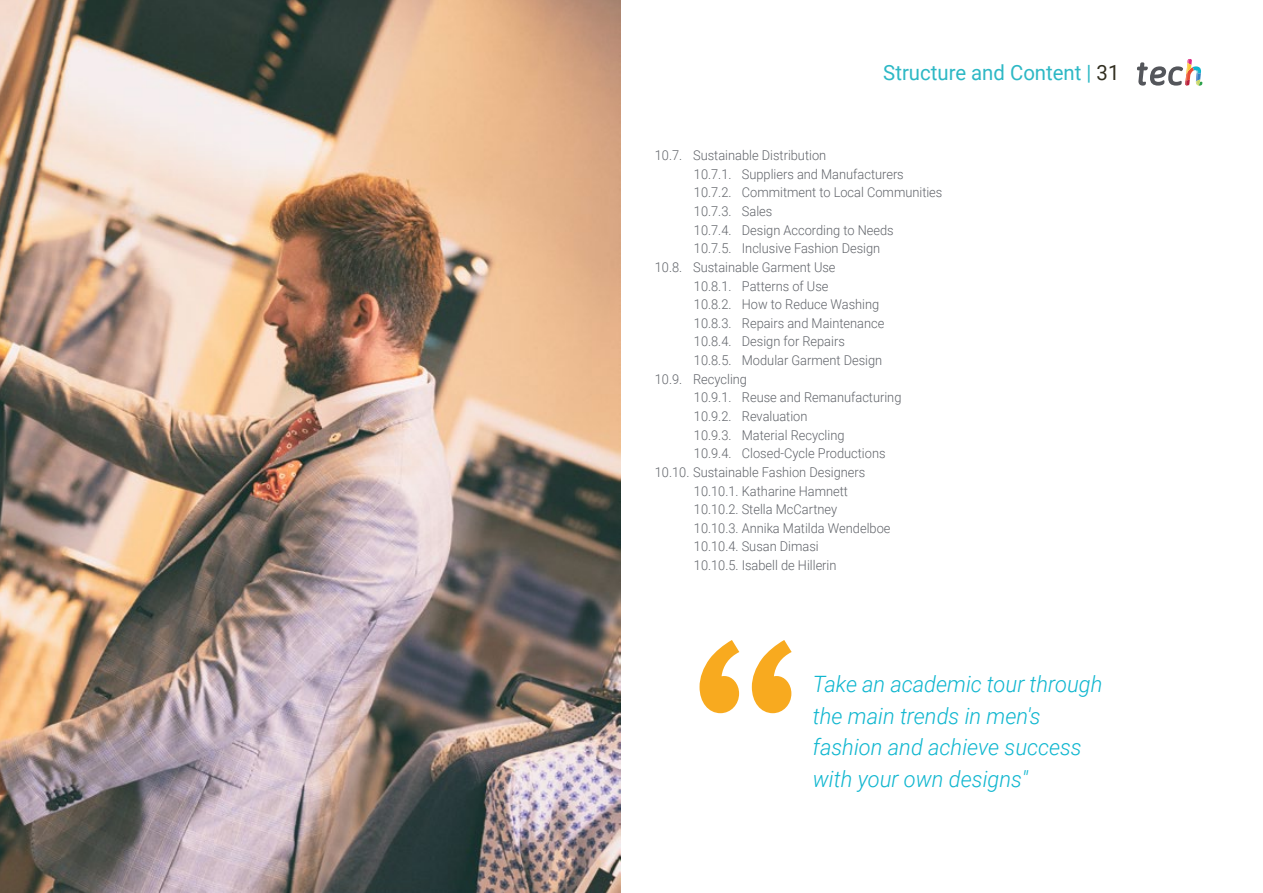
<style>
.page{position:relative;width:1263px;height:893px;background:#fff}
.page>*{position:absolute;margin:0;border:0;box-sizing:border-box;transform-origin:0 0}
.t1{font:italic 300 22.5px/31.5px "Roboto";color:#0fb6cf}
.t2{font:21px "Roboto";color:#2db8c5}
.t3{font:300 13.5px "Roboto";color:#61646a;scale:.95 1}
.s1{color:#312e20}
</style>
<div class="page">
<svg style="left:1137px;top:59px;width:65px;height:27px"></svg>
<img style="left:0;top:0;width:621px;height:893px">
<svg style="left:699px;top:640px;width:93px;height:73px"></svg>
<h2 class="t2" style="left:883px;top:57px;width:238px">Structure and Content | <span class="s1">31</span></h2>
<p class="t3" style="left:655px;top:146px;width:182px">10.7. Sustainable Distribution</p>
<p class="t3" style="left:694px;top:165px;width:222px">10.7.1. Suppliers and Manufacturers</p>
<p class="t3" style="left:694px;top:183px;width:263px">10.7.2. Commitment to Local Communities</p>
<p class="t3" style="left:694px;top:202px;width:84px">10.7.3. Sales</p>
<p class="t3" style="left:694px;top:220px;width:212px">10.7.4. Design According to Needs</p>
<p class="t3" style="left:694px;top:239px;width:198px">10.7.5. Inclusive Fashion Design</p>
<p class="t3" style="left:655px;top:258px;width:192px">10.8. Sustainable Garment Use</p>
<p class="t3" style="left:694px;top:276px;width:143px">10.8.1. Patterns of Use</p>
<p class="t3" style="left:694px;top:295px;width:197px">10.8.2. How to Reduce Washing</p>
<p class="t3" style="left:694px;top:314px;width:202px">10.8.3. Repairs and Maintenance</p>
<p class="t3" style="left:694px;top:332px;width:160px">10.8.4. Design for Repairs</p>
<p class="t3" style="left:694px;top:351px;width:200px">10.8.5. Modular Garment Design</p>
<p class="t3" style="left:655px;top:369px;width:99px">10.9. Recycling</p>
<p class="t3" style="left:694px;top:388px;width:220px">10.9.1. Reuse and Remanufacturing</p>
<p class="t3" style="left:694px;top:407px;width:121px">10.9.2. Revaluation</p>
<p class="t3" style="left:694px;top:425px;width:160px">10.9.3. Material Recycling</p>
<p class="t3" style="left:694px;top:444px;width:203px">10.9.4. Closed-Cycle Productions</p>
<p class="t3" style="left:655px;top:463px;width:223px">10.10. Sustainable Fashion Designers</p>
<p class="t3" style="left:694px;top:481px;width:164px">10.10.1. Katharine Hamnett</p>
<p class="t3" style="left:694px;top:500px;width:152px">10.10.2. Stella McCartney</p>
<p class="t3" style="left:694px;top:518px;width:208px">10.10.3. Annika Matilda Wendelboe</p>
<p class="t3" style="left:694px;top:537px;width:133px">10.10.4. Susan Dimasi</p>
<p class="t3" style="left:694px;top:556px;width:152px">10.10.5. Isabell de Hillerin</p>
<h1 class="t1" style="left:813px;top:668px;width:291px">Take an academic tour through the main trends in men's fashion and achieve success with your own designs"</h1>
</div>
